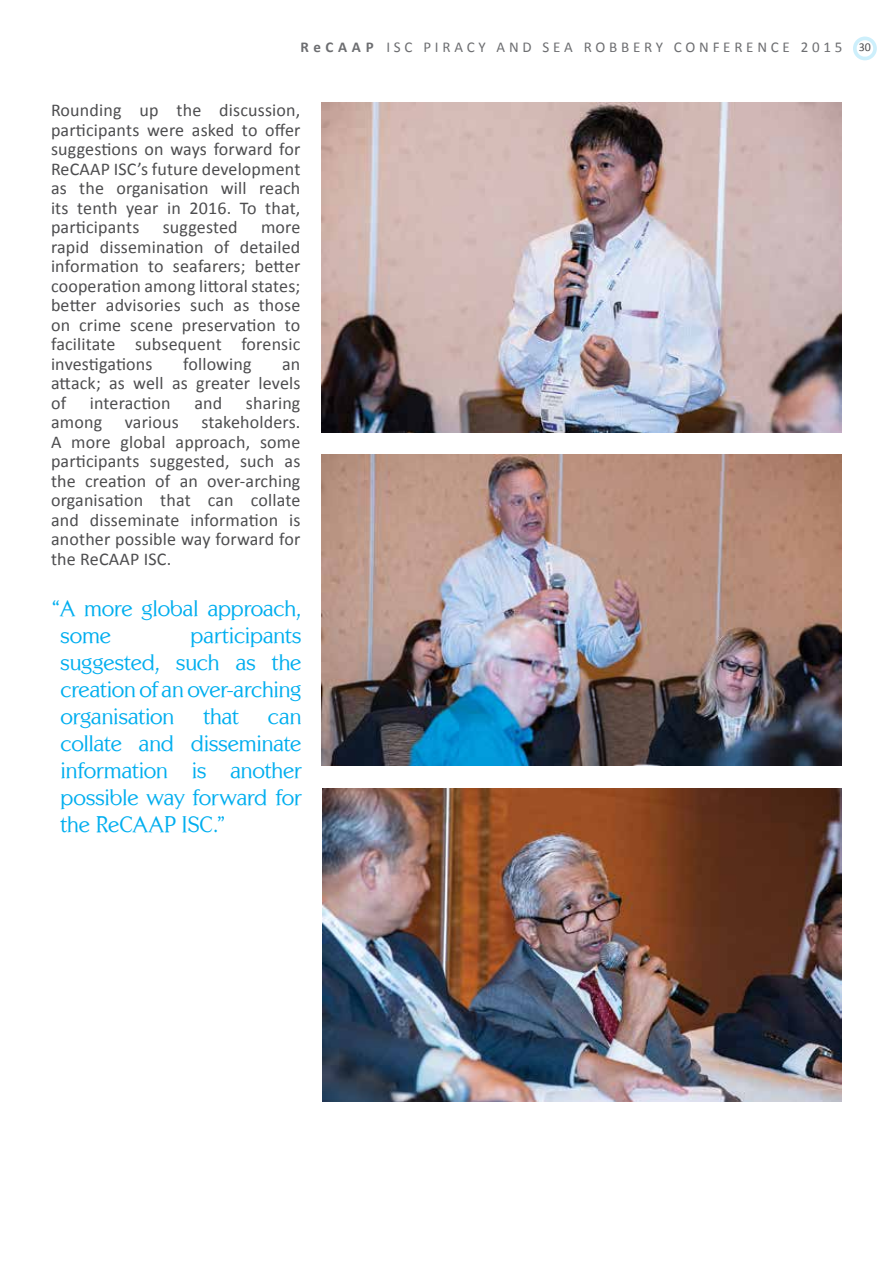
<style>
.page{position:relative;width:893px;height:1263px;background:#fff}
.page>*{position:absolute;margin:0;border:0;box-sizing:border-box;transform-origin:0 0}
.t1{font:22.5px/27px "Centabel";letter-spacing:-.01em;color:#00aeef;text-align:justify}
.t2{font:18px/19.5px "Calibri";letter-spacing:.01em;color:#4d4d4f;text-align:justify}
.t3{font:15px "Calibri";letter-spacing:.25em;color:#6d6e71}
.s1{font-weight:700}
.s2{font-size:12px;color:#4d4d4f}
</style>
<div class="page">
<img style="left:321px;top:103px;width:521px;height:329px">
<img style="left:321px;top:455px;width:521px;height:310px">
<img style="left:322px;top:789px;width:520px;height:312px">
<svg style="left:853px;top:37px;width:24px;height:23px"></svg>
<p class="t3" style="left:301px;top:37px;width:572px"><span class="s1">ReCAAP</span> ISC PIRACY AND SEA ROBBERY CONFERENCE 2015 <span class="s2">30</span></p>
<p class="t2" style="left:51px;top:101px;width:251px">Rounding up the discussion, participants were asked to offer suggestions on ways forward for ReCAAP ISC’s future development as the organisation will reach its tenth year in 2016. To that, participants</p>
<p class="t2" style="left:163px;top:218px;width:76px">suggested</p>
<p class="t2" style="left:51px;top:218px;width:251px;text-indent:210px">more rapid dissemination of detailed information to seafarers; better cooperation among littoral states; better advisories such as those on crime scene preservation to facilitate subsequent forensic investigations</p>
<p class="t2" style="left:183px;top:354px;width:70px">following</p>
<p class="t2" style="left:51px;top:354px;width:251px;text-indent:231px">an attack; as well as greater levels of</p>
<p class="t2" style="left:90px;top:393px;width:82px">interaction</p>
<p class="t2" style="left:194px;top:393px;width:29px">and</p>
<p class="t2" style="left:246px;top:393px;width:56px">sharing</p>
<p class="t2" style="left:51px;top:412px;width:53px">among</p>
<p class="t2" style="left:125px;top:412px;width:55px">various</p>
<p class="t2" style="left:51px;top:412px;width:251px;text-indent:150px">stakeholders.<br>A more global approach, some participants suggested, such as the creation of an over-arching organisation that can collate and disseminate information is another possible way forward for the ReCAAP ISC.</p>
<p class="t1" style="left:61px;top:594px;width:242px;text-indent:-9px">“A more global approach, some</p>
<p class="t1" style="left:61px;top:621px;width:242px;text-indent:130px">participants suggested, such as the creation of an over-arching organisation</p>
<p class="t1" style="left:203px;top:702px;width:37px">that</p>
<p class="t1" style="left:61px;top:702px;width:242px;text-indent:207px">can collate and disseminate information is another possible way forward for the ReCAAP ISC.”</p>
</div>
